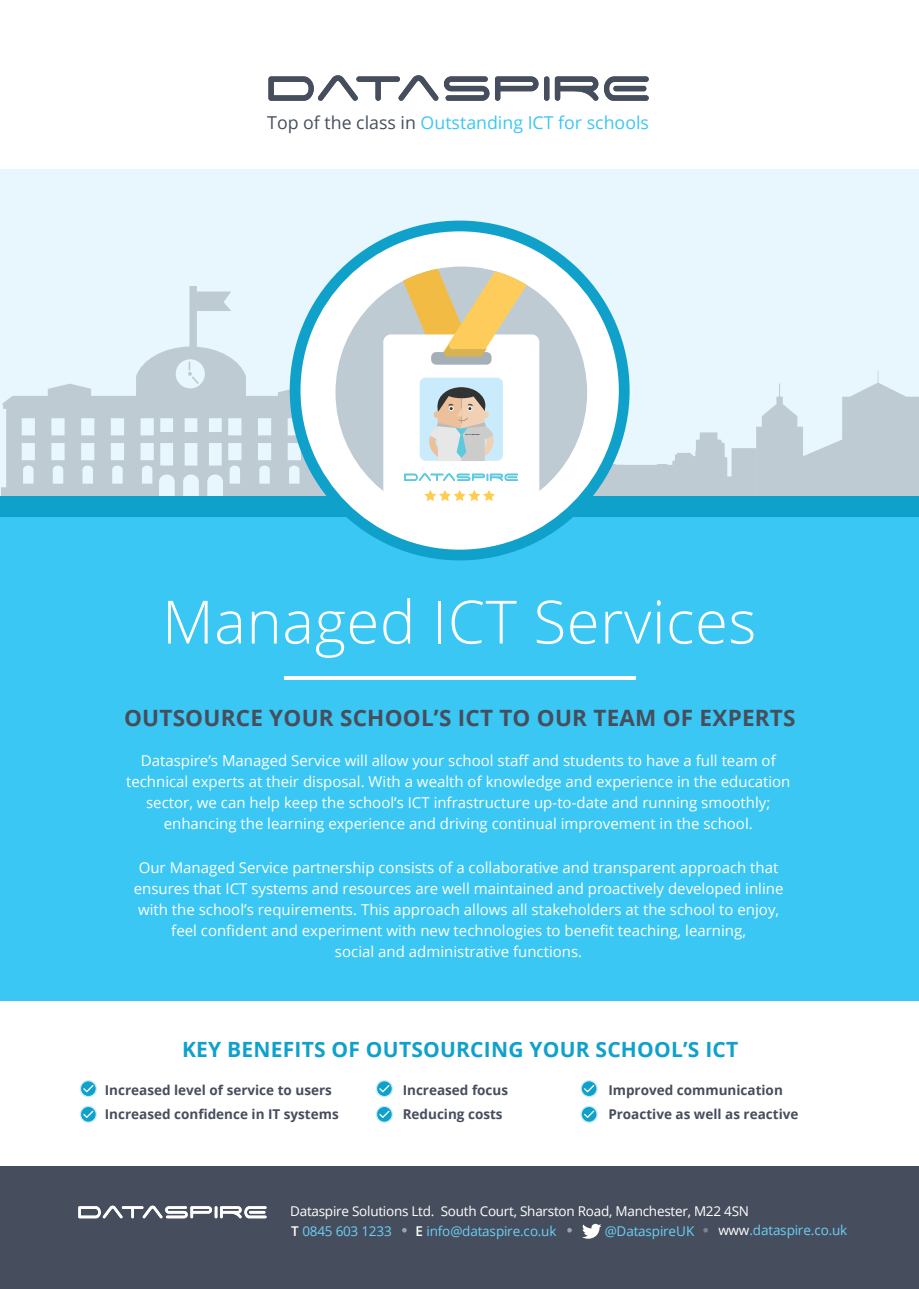
<style>
.page{position:relative;width:919px;height:1289px;background:#fff}
.page>*{position:absolute;margin:0;border:0;box-sizing:border-box;transform-origin:0 0}
.t1{font:300 59.7px "Open Sans";letter-spacing:.01em;color:#fff}
.t2{font:700 22.5px "Open Sans";letter-spacing:.01em;color:#464e5d}
.t3{font:700 21px "Open Sans";letter-spacing:.01em;color:#10a1cb}
.t4{font:17.7px "Open Sans";color:#3bc7f4}
.t5{font:15px/21px "Open Sans";color:#fff;text-align:center}
.t6{font:700 13.5px/24px "Open Sans";color:#464e5d}
.t7{font:13.5px "Open Sans";letter-spacing:-.02em;color:#6bcff6}
.t8{font:13.5px "Open Sans";letter-spacing:-.02em;color:#fff}
.s1{color:#464e5d}
.s2{font-weight:600;color:#fff}
.s3{color:#fff}
</style>
<div class="page">
<svg style="left:268px;top:75px;width:170px;height:26px"></svg>
<svg style="left:444px;top:76px;width:45px;height:25px"></svg>
<svg style="left:495px;top:76px;width:43px;height:25px"></svg>
<svg style="left:544px;top:76px;width:5px;height:25px"></svg>
<svg style="left:604px;top:76px;width:44px;height:25px"></svg>
<svg style="left:555px;top:76px;width:43px;height:25px"></svg>
<div style="left:0;top:169px;width:918px;height:339px;background:#e8f6fd"></div>
<div style="left:0;top:516px;width:918px;height:484px;background:#3bc7f4"></div>
<div style="left:290px;top:220px;width:339px;height:340px;background:#10a1cb;border-radius:50%"></div>
<div style="left:300px;top:231px;width:318px;height:318px;background:#fff;border-radius:50%"></div>
<svg style="left:0;top:269px;width:918px;height:252px"></svg>
<svg style="left:80px;top:1080px;width:17px;height:17px"></svg>
<svg style="left:81px;top:1081px;width:15px;height:14px"></svg>
<svg style="left:83px;top:1084px;width:10px;height:8px"></svg>
<svg style="left:80px;top:1105px;width:17px;height:17px"></svg>
<svg style="left:81px;top:1106px;width:15px;height:15px"></svg>
<svg style="left:83px;top:1110px;width:10px;height:7px"></svg>
<svg style="left:376px;top:1080px;width:17px;height:17px"></svg>
<svg style="left:377px;top:1081px;width:14px;height:14px"></svg>
<svg style="left:379px;top:1084px;width:10px;height:8px"></svg>
<svg style="left:376px;top:1105px;width:17px;height:17px"></svg>
<svg style="left:377px;top:1106px;width:14px;height:15px"></svg>
<svg style="left:379px;top:1110px;width:10px;height:7px"></svg>
<svg style="left:580px;top:1080px;width:17px;height:17px"></svg>
<svg style="left:581px;top:1081px;width:15px;height:14px"></svg>
<svg style="left:584px;top:1084px;width:10px;height:8px"></svg>
<svg style="left:580px;top:1105px;width:17px;height:17px"></svg>
<svg style="left:581px;top:1106px;width:15px;height:15px"></svg>
<svg style="left:584px;top:1110px;width:10px;height:7px"></svg>
<hr style="left:284px;top:676px;width:351px;height:4px;background:#fff">
<div style="left:0;top:1166px;width:918px;height:122px;background:#464e5d"></div>
<svg style="left:78px;top:1205px;width:188px;height:13px"></svg>
<svg style="left:582px;top:1223px;width:19px;height:15px"></svg>
<svg style="left:402px;top:1228px;width:4px;height:4px"></svg>
<svg style="left:567px;top:1228px;width:5px;height:4px"></svg>
<svg style="left:703px;top:1228px;width:5px;height:4px"></svg>
<p class="t4" style="left:267px;top:110px;width:383px"><span class="s1">Top of the class in</span> Outstanding ICT for schools</p>
<h1 class="t1" style="left:162px;top:581px;width:595px">Managed ICT Services</h1>
<h2 class="t2" style="left:124px;top:702px;width:673px">OUTSOURCE YOUR SCHOOL’S ICT TO OUR TEAM OF EXPERTS</h2>
<p class="t5" style="left:126px;top:749px;width:666px">Dataspire’s Managed Service will allow your school staff and students to have a full team of technical experts at their disposal. With a wealth of knowledge and experience in the education sector, we can help keep the school’s ICT infrastructure up-to-date and running smoothly; enhancing the learning experience and driving continual improvement in the school.</p>
<p class="t5" style="left:134px;top:856px;width:651px">Our Managed Service partnership consists of a collaborative and transparent approach that ensures that ICT systems and resources are well maintained and proactively developed inline with the school’s requirements. This approach allows all stakeholders at the school to enjoy, feel confident and experiment with new technologies to benefit teaching, learning,<br>social and administrative functions.</p>
<h3 class="t3" style="left:182px;top:1034px;width:557px">KEY BENEFITS OF OUTSOURCING YOUR SCHOOL’S ICT</h3>
<p class="t6" style="left:105px;top:1077px;width:235px">Increased level of service to users<br>Increased confidence in IT systems</p>
<p class="t6" style="left:402px;top:1077px;width:107px">Increased focus<br>Reducing costs</p>
<p class="t6" style="left:608px;top:1077px;width:192px">Improved communication<br>Proactive as well as reactive</p>
<p class="t8" style="left:290px;top:1201px;width:460px">Dataspire Solutions Ltd. South Court, Sharston Road, Manchester, M22 4SN</p>
<p class="t7" style="left:291px;top:1221px;width:102px"><span class="s2">T</span> 0845 603 1233</p>
<p class="t7" style="left:415px;top:1221px;width:142px"><span class="s2">E</span> info@dataspire.co.uk</p>
<p class="t7" style="left:604px;top:1221px;width:91px">@DataspireUK</p>
<p class="t7" style="left:718px;top:1221px;width:130px"><span class="s3">www</span>.dataspire.co.uk</p>
</div>
